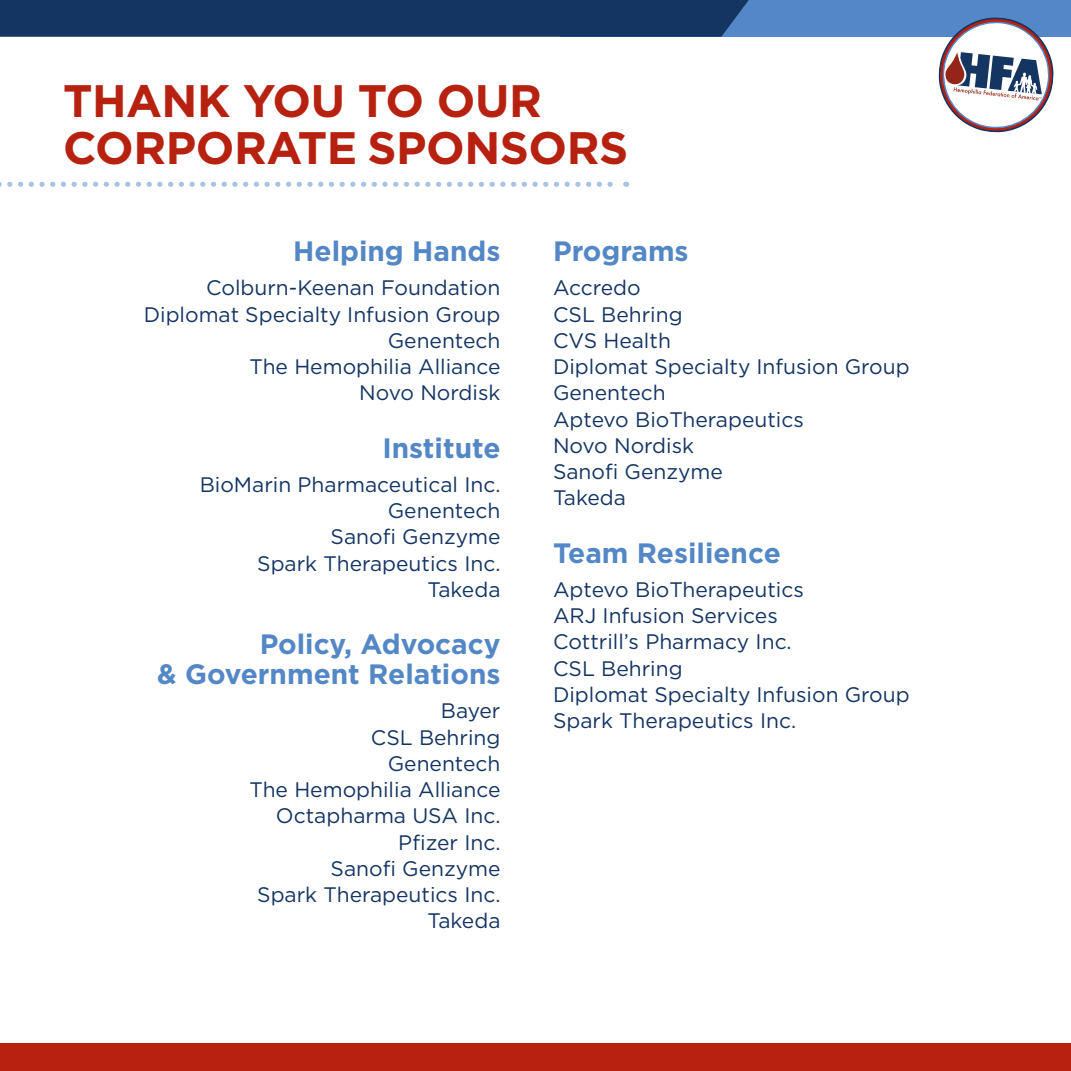
<style>
.page{position:relative;width:1071px;height:1071px;background:#fff}
.page>*{position:absolute;margin:0;border:0;box-sizing:border-box;transform-origin:0 0}
.t1{font:700 45.5px/47.2px "Gotham";letter-spacing:-.01em;color:#b72110}
.t2{font:700 28px/29.8px "Gotham";color:#5387c6;text-align:right}
.t3{font:21px/26.2px "Gotham";color:#143462;text-align:right}
</style>
<div class="page">
<div style="left:561px;top:0;width:510px;height:37px;background:#5387c6"></div>
<div style="left:0;top:0;width:749px;height:37px;background:#143462"></div>
<div style="left:0;top:1043px;width:1071px;height:28px;background:#b72110"></div>
<svg style="left:938px;top:17px;width:116px;height:116px"></svg>
<svg style="left:0;top:182px;width:627px;height:5px"></svg>
<h1 class="t1" style="left:63px;top:77px;width:567px">THANK YOU TO OUR<br>CORPORATE SPONSORS</h1>
<h2 class="t2" style="left:293px;top:236px;width:209px">Helping Hands</h2>
<p class="t3" style="left:144px;top:274px;width:358px">Colburn-Keenan Foundation<br>Diplomat Specialty Infusion Group<br>Genentech<br>The Hemophilia Alliance<br>Novo Nordisk</p>
<h2 class="t2" style="left:382px;top:433px;width:120px">Institute</h2>
<p class="t3" style="left:200px;top:471px;width:302px">BioMarin Pharmaceutical Inc.<br>Genentech<br>Sanofi Genzyme<br>Spark Therapeutics Inc.<br>Takeda</p>
<h2 class="t2" style="left:157px;top:629px;width:345px">Policy, Advocacy<br>&amp; Government Relations</h2>
<p class="t3" style="left:249px;top:697px;width:253px">Bayer<br>CSL Behring<br>Genentech<br>The Hemophilia Alliance<br>Octapharma USA Inc.<br>Pfizer Inc.<br>Sanofi Genzyme<br>Spark Therapeutics Inc.<br>Takeda</p>
<h2 class="t2" style="left:553px;top:236px;width:137px">Programs</h2>
<p class="t3" style="left:553px;top:274px;width:358px;text-align:left">Accredo<br>CSL Behring<br>CVS Health<br>Diplomat Specialty Infusion Group<br>Genentech<br>Aptevo BioTherapeutics<br>Novo Nordisk<br>Sanofi Genzyme<br>Takeda</p>
<h2 class="t2" style="left:553px;top:538px;width:229px">Team Resilience</h2>
<p class="t3" style="left:553px;top:576px;width:358px;text-align:left">Aptevo BioTherapeutics<br>ARJ Infusion Services<br>Cottrill’s Pharmacy Inc.<br>CSL Behring<br>Diplomat Specialty Infusion Group<br>Spark Therapeutics Inc.</p>
</div>
